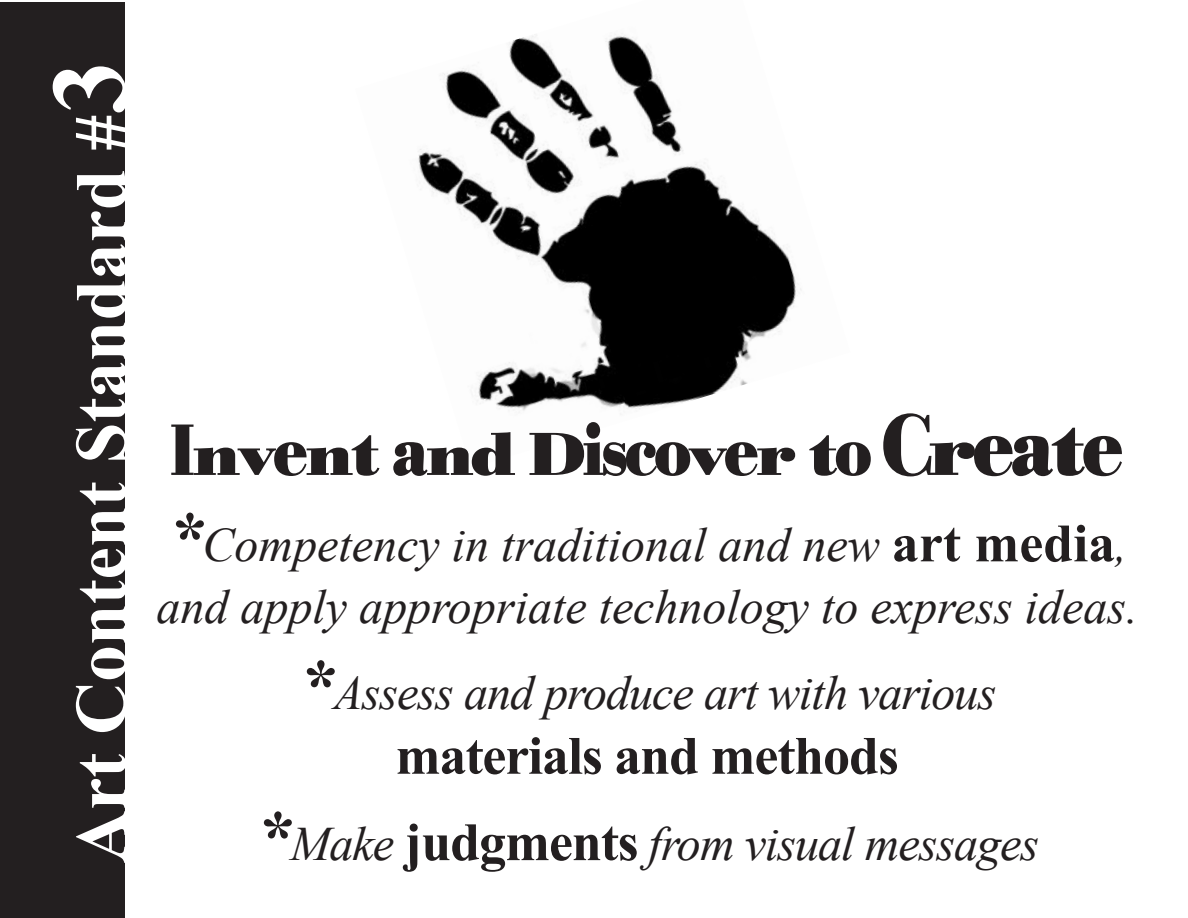
<style>
.page{position:relative;width:1188px;height:918px;background:#fff}
.page>*{position:absolute;margin:0;border:0;box-sizing:border-box;transform-origin:0 0}
.t1{font:700 108px "Times New Roman";color:#fff}
.t2{font:700 73.5px "Times New Roman";color:#fff}
.t3{font:63px "AWPC Unitedland";letter-spacing:-.01em;color:#231f20}
.t4{font:700 54px "Times New Roman";letter-spacing:-.02em;color:#231f20}
.t5{font:italic 48px/61.2px "Times New Roman";color:#231f20}
.t6{font:italic 48px "Times New Roman";letter-spacing:-.02em;color:#231f20}
.s1{font-size:75px}
.s2{font-weight:700;font-size:72px}
.s3{font-weight:700;font-style:normal;font-size:54px}
</style>
<div class="page">
<img style="left:418px;top:34px;width:383px;height:377px">
<div style="left:0;top:3px;width:124px;height:915px;background:#231f20"></div>
<p class="t1" style="left:15px;top:114px;width:55px;rotate:-90deg">3</p>
<p class="t2" style="left:50px;top:864px;width:751px;rotate:-90deg">Art Content Standard #</p>
<p class="t3" style="left:171px;top:417px;width:954px">Invent and Discover to <span class="s1">Create</span></p>
<p class="t5" style="left:156px;top:514px;width:983px"><span class="s2">*</span>Competency in traditional and new <span class="s3">art media</span>, and apply appropriate technology to express ideas.</p>
<p class="t6" style="left:298px;top:660px;width:700px"><span class="s2">*</span>Assess and produce art with various</p>
<p class="t4" style="left:396px;top:718px;width:505px">materials and methods</p>
<p class="t6" style="left:255px;top:811px;width:786px"><span class="s2">*</span>Make <span class="s3">judgments</span> from visual messages</p>
</div>
